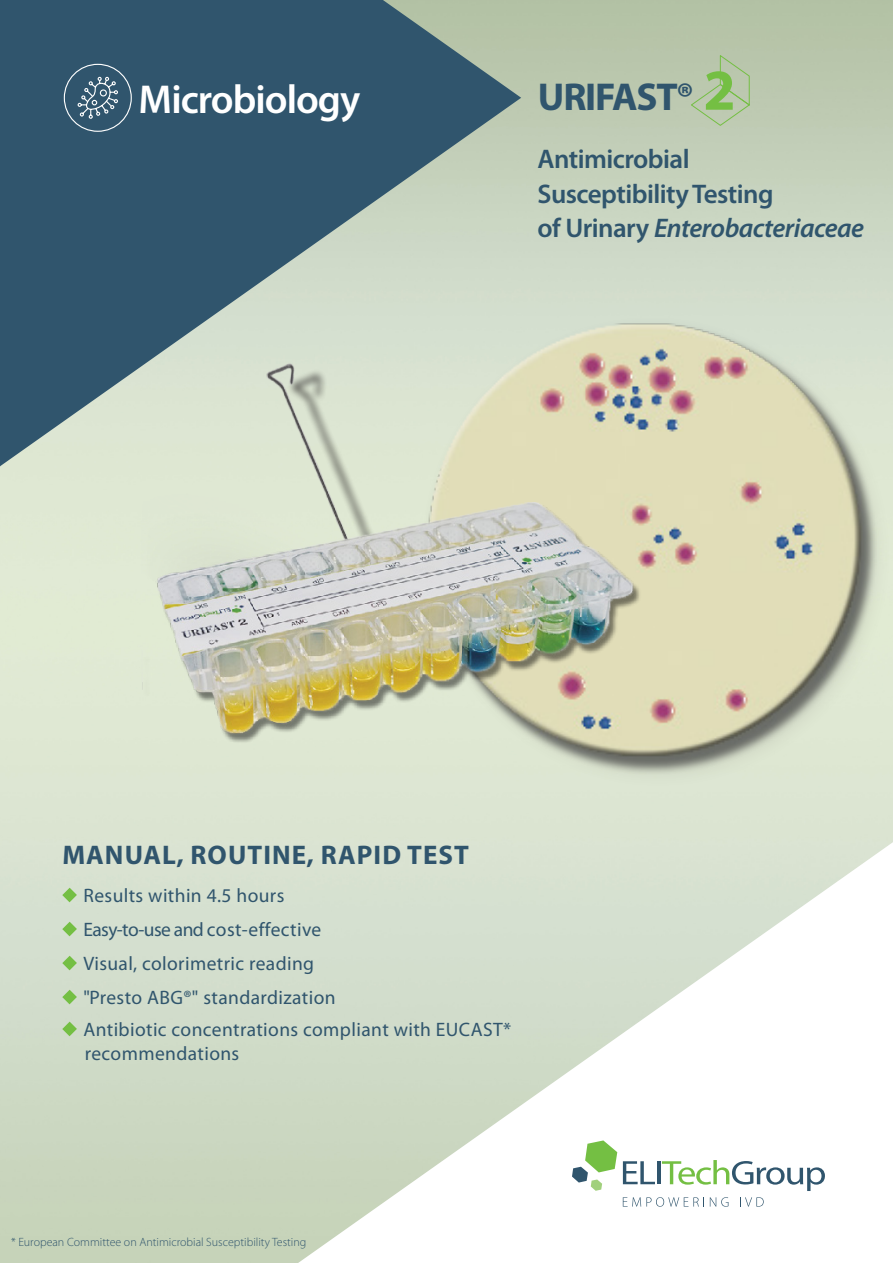
<style>
.page{position:relative;width:893px;height:1263px;background:#fff}
.page>*{position:absolute;margin:0;border:0;box-sizing:border-box;transform-origin:0 0}
.t1{font:600 40.5px "Myriad Pro";letter-spacing:-.025em;color:#fff}
.t2{font:700 39px "Myriad Pro";letter-spacing:-.03em;color:#30556d}
.t3{font:600 27px/34.5px "Myriad Pro";letter-spacing:-.02em;color:#30556d}
.t4{font:700 27px "Myriad Pro";letter-spacing:.04em;color:#30556d}
.t5{font:19.5px/23.4px "Myriad Pro";letter-spacing:.02em;color:#30556d}
.t6{font:300 12px "Myriad Pro";color:#30556d}
.s1{font-style:italic}
</style>
<div class="page">
<svg style="left:0;top:0;width:521px;height:467px;background:#5e7b86"></svg>
<svg style="left:298px;top:842px;width:595px;height:421px"></svg>
<svg style="left:570px;top:1138px;width:255px;height:69px"></svg>
<svg style="left:62px;top:888px;width:15px;height:14px"></svg>
<svg style="left:62px;top:922px;width:15px;height:14px"></svg>
<svg style="left:62px;top:956px;width:15px;height:14px"></svg>
<svg style="left:62px;top:990px;width:15px;height:14px"></svg>
<svg style="left:62px;top:1022px;width:15px;height:14px"></svg>
<div style="left:64px;top:64px;width:68px;height:68px;border:1px solid #fff;border-radius:50%"></div>
<svg style="left:77px;top:76px;width:42px;height:43px;background:#577588"></svg>
<svg style="left:690px;top:54px;width:60px;height:72px;background:#adc69a"></svg>
<img style="left:355px;top:275px;width:538px;height:527px">
<img style="left:237px;top:355px;width:209px;height:95px">
<img style="left:117px;top:450px;width:585px;height:324px">
<p class="t1" style="left:139px;top:74px;width:223px">Microbiology</p>
<p class="t2" style="left:538px;top:71px;width:158px">URIFAST®</p>
<p class="t3" style="left:537px;top:141px;width:328px">Antimicrobial<br>Susceptibility Testing<br>of Urinary <span class="s1">Enterobacteriaceae</span></p>
<p class="t4" style="left:62px;top:837px;width:408px">MANUAL, ROUTINE, RAPID TEST</p>
<p class="t5" style="left:83px;top:884px;width:202px">Results within 4.5 hours</p>
<p class="t5" style="left:83px;top:918px;width:239px">Easy-to-use and cost-effective</p>
<p class="t5" style="left:83px;top:952px;width:232px">Visual, colorimetric reading</p>
<p class="t5" style="left:83px;top:986px;width:254px">"Presto ABG®" standardization</p>
<p class="t5" style="left:83px;top:1018px;width:429px">Antibiotic concentrations compliant with EUCAST* recommendations</p>
<p class="t6" style="left:11px;top:1234px;width:297px">* European Committee on Antimicrobial Susceptibility Testing</p>
</div>
